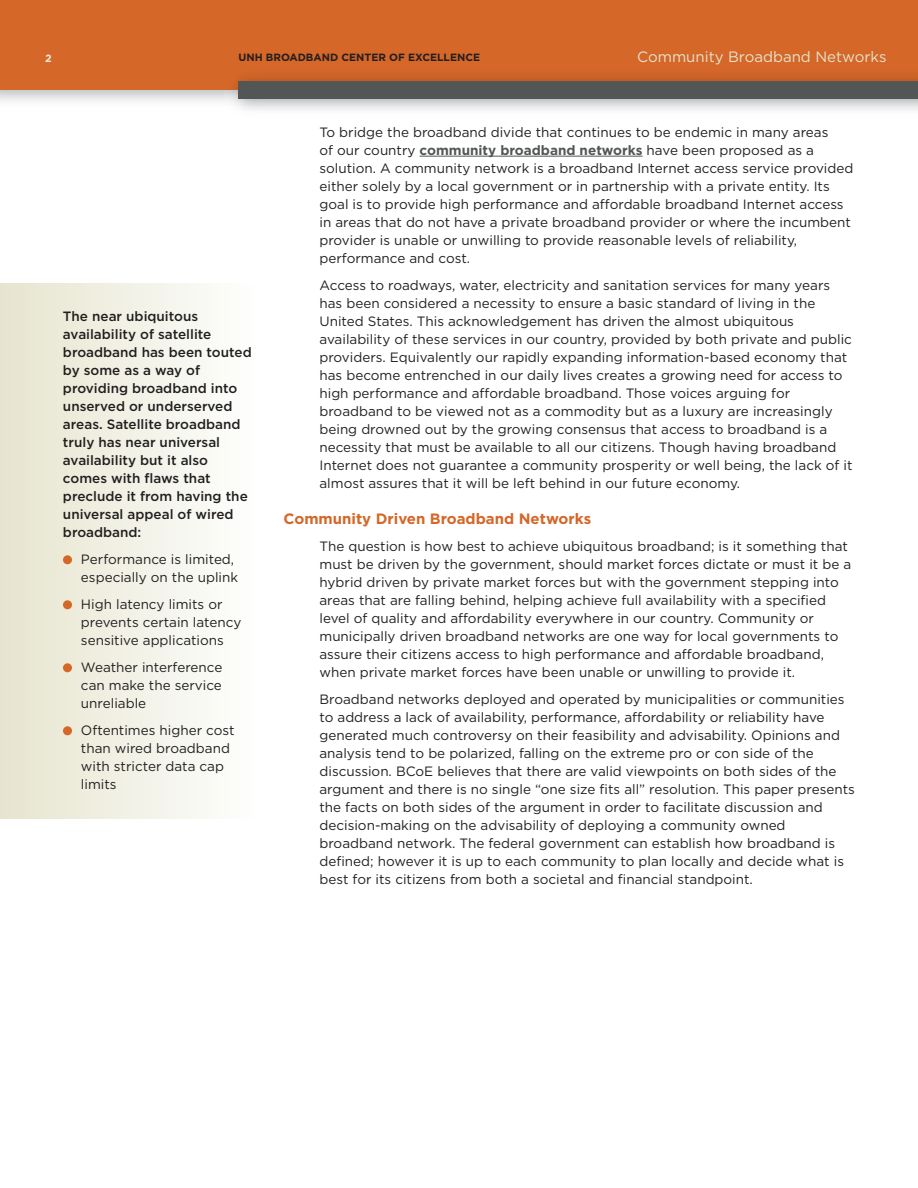
<style>
.page{position:relative;width:918px;height:1188px;background:#fff}
.page>*{position:absolute;margin:0;border:0;box-sizing:border-box;transform-origin:0 0}
.t1{font:700 15px "Gotham";color:#d56729}
.t2{font:15px "Gotham";color:#e5e2cc}
.t3{font:13.5px/18px "Gotham";color:#231f20}
.t4{font:500 13.5px/18px "Gotham";color:#231f20}
.t5{font:700 10.5px "Gotham";color:#231f20}
.t6{font:700 10.5px "Gotham";color:#ecebda}
.s1{font-weight:700;color:#525756}
</style>
<div class="page">
<div style="left:0;top:0;width:918px;height:90px;background:#d56729"></div>
<div style="left:238px;top:81px;width:680px;height:18px;background:#525756"></div>
<hr style="left:420px;top:156px;width:223px;height:1px;background:#525756">
<div style="left:63px;top:726px;width:9px;height:9px;background:#d56729;border-radius:50%"></div>
<div style="left:63px;top:663px;width:9px;height:9px;background:#d56729;border-radius:50%"></div>
<div style="left:63px;top:600px;width:9px;height:9px;background:#d56729;border-radius:50%"></div>
<div style="left:63px;top:555px;width:9px;height:9px;background:#d56729;border-radius:50%"></div>
<p class="t6" style="left:45px;top:54px;width:8px">2</p>
<p class="t5" style="left:238px;top:54px;width:243px">UNH BROADBAND CENTER OF EXCELLENCE</p>
<p class="t2" style="left:637px;top:51px;width:251px">Community Broadband Networks</p>
<p class="t4" style="left:63px;top:309px;width:190px">The near ubiquitous availability of satellite broadband has been touted by some as a way of providing broadband into unserved or underserved areas. Satellite broadband truly has near universal availability but it also comes with flaws that preclude it from having the universal appeal of wired broadband:</p>
<p class="t3" style="left:81px;top:552px;width:159px">Performance is limited, especially on the uplink</p>
<p class="t3" style="left:81px;top:597px;width:162px">High latency limits or prevents certain latency sensitive applications</p>
<p class="t3" style="left:81px;top:660px;width:143px;text-align:justify">Weather interference can make the service unreliable</p>
<p class="t3" style="left:81px;top:723px;width:155px">Oftentimes higher cost than wired broadband with stricter data cap limits</p>
<p class="t3" style="left:319px;top:124px;width:535px">To bridge the broadband divide that continues to be endemic in many areas<br>of our country <span class="s1">community broadband networks</span> have been proposed as a solution. A community network is a broadband Internet access service provided either solely by a local government or in partnership with a private entity. Its goal is to provide high performance and affordable broadband Internet access in areas that do not have a private broadband provider or where the incumbent provider is unable or unwilling to provide reasonable levels of reliability, performance and cost.</p>
<p class="t3" style="left:319px;top:277px;width:535px">Access to roadways, water, electricity and sanitation services for many years has been considered a necessity to ensure a basic standard of living in the United States. This acknowledgement has driven the almost ubiquitous availability of these services in our country, provided by both private and public providers. Equivalently our rapidly expanding information-based economy that has become entrenched in our daily lives creates a growing need for access to high performance and affordable broadband. Those voices arguing for broadband to be viewed not as a commodity but as a luxury are increasingly being drowned out by the growing consensus that access to broadband is a necessity that must be available to all our citizens. Though having broadband Internet does not guarantee a community prosperity or well being, the lack of it almost assures that it will be left behind in our future economy.</p>
<p class="t1" style="left:284px;top:513px;width:309px">Community Driven Broadband Networks</p>
<p class="t3" style="left:319px;top:538px;width:533px">The question is how best to achieve ubiquitous broadband; is it something that must be driven by the government, should market forces dictate or must it be a hybrid driven by private market forces but with the government stepping into areas that are falling behind, helping achieve full availability with a specified level of quality and affordability everywhere in our country. Community or municipally driven broadband networks are one way for local governments to assure their citizens access to high performance and affordable broadband, when private market forces have been unable or unwilling to provide it.</p>
<p class="t3" style="left:319px;top:691px;width:537px">Broadband networks deployed and operated by municipalities or communities to address a lack of availability, performance, affordability or reliability have generated much controversy on their feasibility and advisability. Opinions and analysis tend to be polarized, falling on the extreme pro or con side of the discussion. BCoE believes that there are valid viewpoints on both sides of the argument and there is no single “one size fits all” resolution. This paper presents the facts on both sides of the argument in order to facilitate discussion and decision-making on the advisability of deploying a community owned broadband network. The federal government can establish how broadband is defined; however it is up to each community to plan locally and decide what is best for its citizens from both a societal and financial standpoint.</p>
</div>
